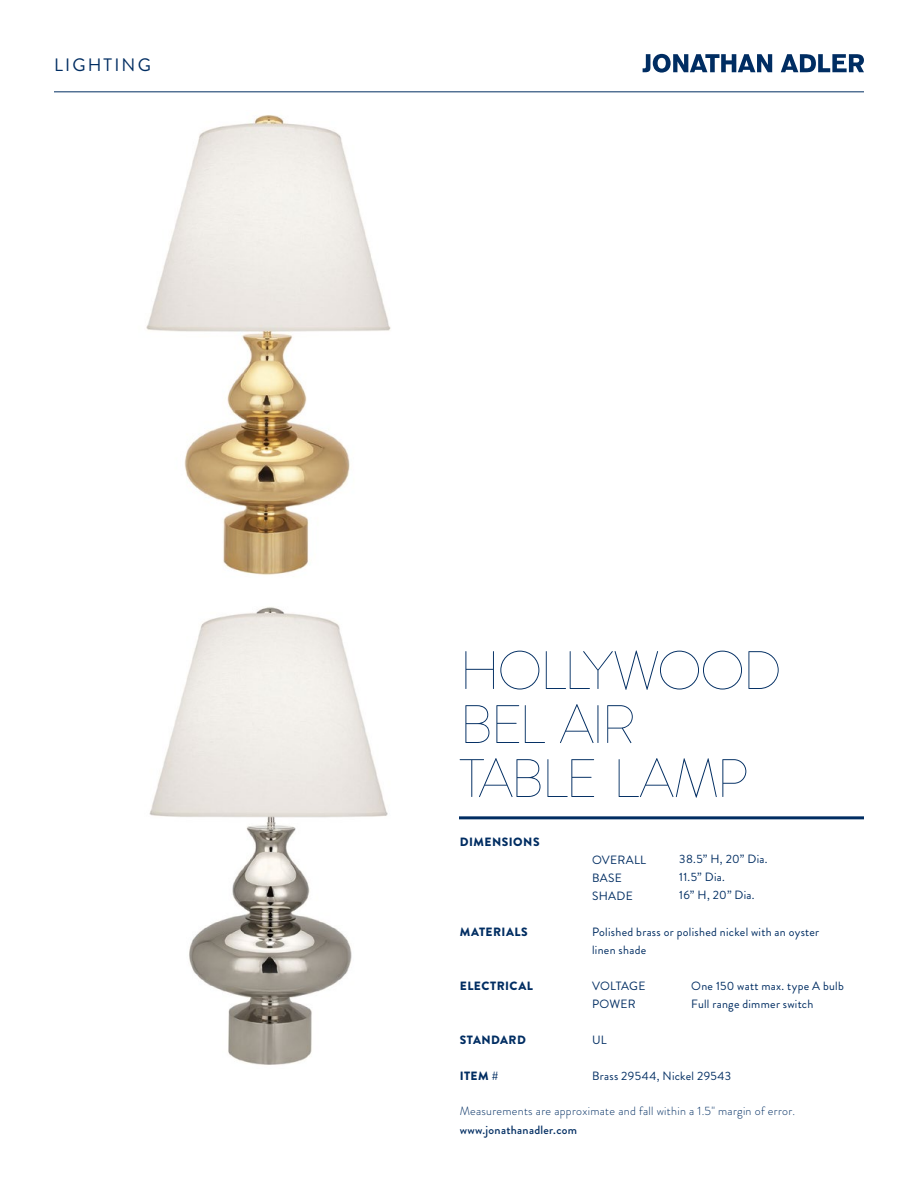
<style>
.page{position:relative;width:918px;height:1188px;background:#fff}
.page>*{position:absolute;margin:0;border:0;box-sizing:border-box;transform-origin:0 0}
.Price_-_Large{font:100 54px "Brandon Grotesque";letter-spacing:-.05em;color:#002d62}
.t1{font:18px "Brandon Grotesque";letter-spacing:.12em;color:#002d62}
.t2{font:12px/18px "Brandon Grotesque";letter-spacing:.025em;color:#002d62}
.t3{font:300 12px "Brandon Grotesque";letter-spacing:.025em;color:#002d62}
.t4{font:900 12px "Brandon Grotesque";letter-spacing:.04em;color:#002d62}
.t5{font:500 12px "Brandon Grotesque";letter-spacing:.025em;color:#002d62}
.t6{font:12px "Brandon Grotesque";color:#002d62}
</style>
<div class="page">
<hr style="left:459px;top:816px;width:405px;height:3px;background:#002d62">
<svg style="left:643px;top:54px;width:129px;height:19px"></svg>
<svg style="left:781px;top:54px;width:83px;height:18px"></svg>
<hr style="left:54px;top:92px;width:810px;height:1px;background:#002d62">
<img style="left:146px;top:115px;width:245px;height:460px">
<img style="left:149px;top:607px;width:239px;height:458px">
<p class="t1" style="left:54px;top:53px;width:98px">LIGHTING</p>
<p class="Price_-_Large" style="left:459px;top:634px;width:324px">HOLLYWOOD</p>
<p class="Price_-_Large" style="left:459px;top:688px;width:178px">BEL AIR</p>
<p class="Price_-_Large" style="left:459px;top:742px;width:291px">TABLE LAMP</p>
<p class="t4" style="left:460px;top:833px;width:81px">DIMENSIONS</p>
<p class="t4" style="left:460px;top:923px;width:70px">MATERIALS</p>
<p class="t4" style="left:460px;top:977px;width:75px">ELECTRICAL</p>
<p class="t4" style="left:460px;top:1031px;width:68px">STANDARD</p>
<p class="t4" style="left:460px;top:1067px;width:40px">ITEM #</p>
<p class="t2" style="left:679px;top:850px;width:90px">38.5” H, 20” Dia.</p>
<p class="t2" style="left:679px;top:868px;width:47px">11.5” Dia.</p>
<p class="t2" style="left:679px;top:886px;width:77px">16” H, 20” Dia.</p>
<p class="t2" style="left:592px;top:851px;width:56px">OVERALL</p>
<p class="t2" style="left:592px;top:869px;width:31px">BASE</p>
<p class="t2" style="left:592px;top:887px;width:42px">SHADE</p>
<p class="t2" style="left:592px;top:923px;width:229px">Polished brass or polished nickel with an oyster linen shade</p>
<p class="t6" style="left:592px;top:977px;width:55px">VOLTAGE</p>
<p class="t2" style="left:592px;top:995px;width:45px">POWER</p>
<p class="t2" style="left:592px;top:1031px;width:16px">UL</p>
<p class="t2" style="left:592px;top:1067px;width:140px">Brass 29544, Nickel 29543</p>
<p class="t2" style="left:691px;top:977px;width:154px">One 150 watt max. type A bulb</p>
<p class="t2" style="left:691px;top:995px;width:124px">Full range dimmer switch</p>
<p class="t3" style="left:460px;top:1102px;width:337px">Measurements are approximate and fall within a 1.5" margin of error.</p>
<p class="t5" style="left:460px;top:1122px;width:119px">www.jonathanadler.com</p>
</div>
